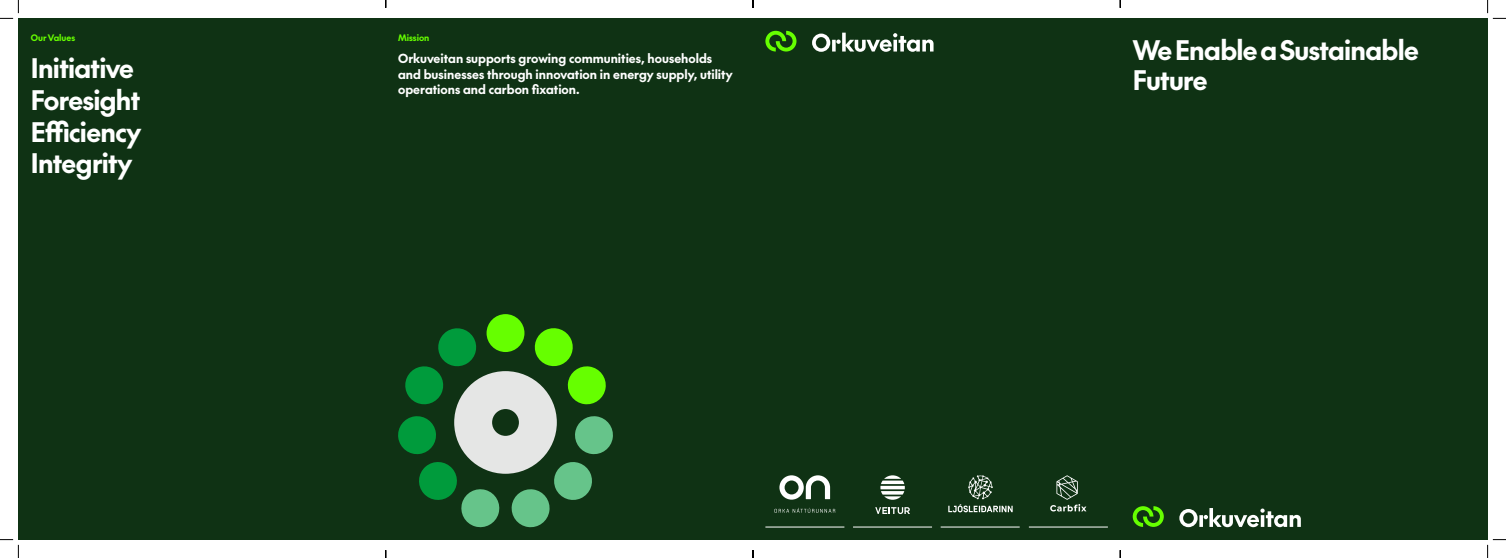
<style>
.page{position:relative;width:1506px;height:558px;background:#fff}
.page>*{position:absolute;margin:0;border:0;box-sizing:border-box;transform-origin:0 0}
.t1{font:700 26.25px/31.5px "The Future";letter-spacing:-.025em;color:#fff}
.t2{font:700 12.25px/15.8px "The Future";color:#fff}
.t3{font:700 8.75px "The Future";color:#6f0}
</style>
<div class="page">
<div style="left:18px;top:18px;width:1469px;height:521px;background:#0f3214"></div>
<div style="left:486px;top:314px;width:38px;height:38px;background:#6f0;border-radius:50%"></div>
<svg style="left:398px;top:325px;width:215px;height:203px"></svg>
<svg style="left:1132px;top:506px;width:31px;height:21px"></svg>
<svg style="left:1179px;top:508px;width:121px;height:19px"></svg>
<svg style="left:1050px;top:475px;width:36px;height:36px"></svg>
<svg style="left:875px;top:507px;width:34px;height:7px"></svg>
<svg style="left:880px;top:475px;width:24px;height:24px"></svg>
<svg style="left:779px;top:475px;width:51px;height:24px"></svg>
<svg style="left:774px;top:507px;width:61px;height:5px"></svg>
<svg style="left:948px;top:475px;width:64px;height:37px"></svg>
<svg style="left:765px;top:31px;width:31px;height:20px"></svg>
<svg style="left:812px;top:33px;width:121px;height:19px"></svg>
<hr style="left:765px;top:527px;width:79px;height:1px;background:#fff">
<hr style="left:853px;top:527px;width:78px;height:1px;background:#fff">
<hr style="left:940px;top:527px;width:79px;height:1px;background:#fff">
<hr style="left:1028px;top:527px;width:79px;height:1px;background:#fff">
<svg style="left:0;top:0;width:19px;height:19px"></svg>
<svg style="left:0;top:539px;width:19px;height:19px"></svg>
<svg style="left:1487px;top:0;width:18px;height:19px"></svg>
<svg style="left:1486px;top:539px;width:19px;height:19px"></svg>
<p class="t3" style="left:31px;top:31px;width:46px">Our Values</p>
<p class="t3" style="left:398px;top:31px;width:33px">Mission</p>
<p class="t1" style="left:31px;top:52px;width:112px">Initiative<br>Foresight<br>Efficiency<br>Integrity</p>
<p class="t2" style="left:398px;top:50px;width:336px">Orkuveitan supports growing communities, households and businesses through innovation in energy supply, utility operations and carbon fixation.</p>
<p class="t1" style="left:1132px;top:34px;width:288px;line-height:29.8px">We Enable a Sustainable<br>Future</p>
</div>
